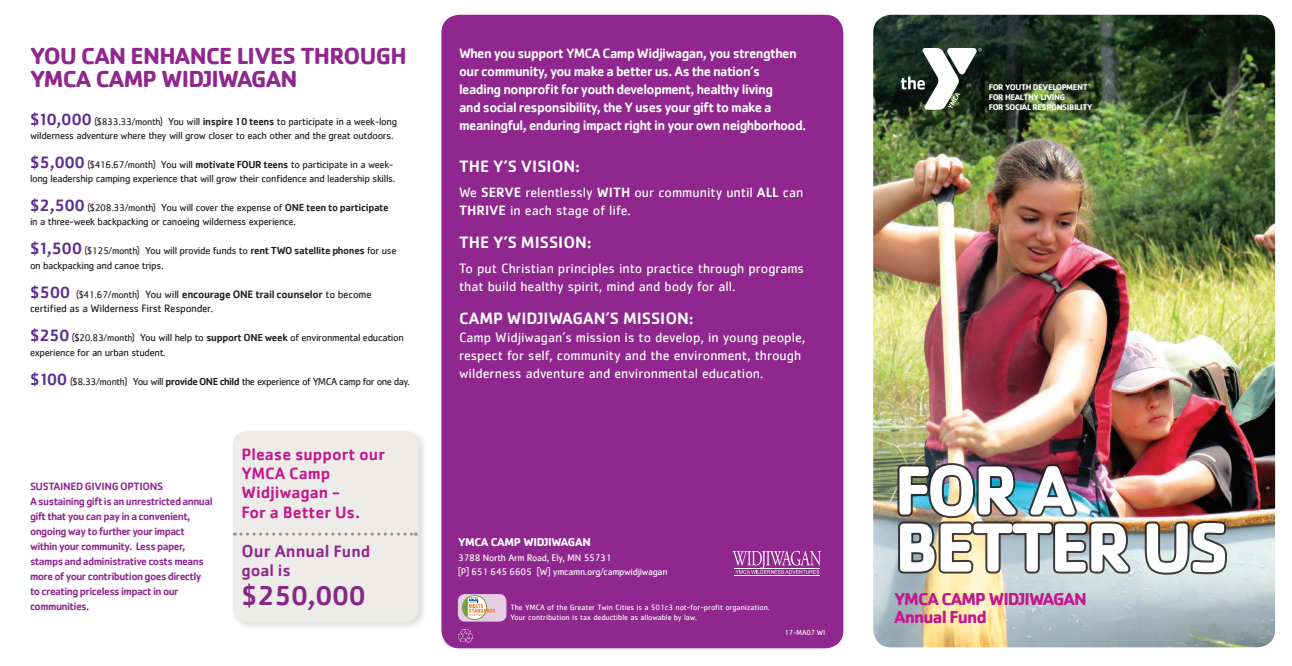
<style>
.page{position:relative;width:1292px;height:666px;background:#fff}
.page>*{position:absolute;margin:0;border:0;box-sizing:border-box;transform-origin:0 0}
.t1{font:700 72px/57px "Cachet";letter-spacing:-.05em;color:#fff}
.t2{font:500 28.3px "Cachet";letter-spacing:-.03em;color:#872785}
.t3{font:700 24px/23.2px "Cachet";letter-spacing:-.03em;color:#90278e}
.t4{font:700 17.9px/17.7px "Cachet";letter-spacing:-.05em;color:#c5168c}
.t5{font:500 17.7px "Cachet";color:#90278e}
.t6{font:500 17px "Cachet";color:#fff}
.t7{font:500 17px/19.5px "Cachet";color:#c5168c}
.t8{font:500 17px "Cachet";color:#90278e}
.t9{font:14px/18px "Cachet";color:#fff}
.t10{font:500 14px/18px "Cachet";letter-spacing:-.04em;color:#fff}
.t11{font:700 11.8px "Cachet";letter-spacing:-.025em;color:#fff}
.t12{font:500 11px/15px "Cachet";letter-spacing:-.05em;color:#90268f}
.t13{font:11px/14.5px "Cachet";letter-spacing:-.025em;color:#231f20}
.t14{font:10.5px/14.5px "Cachet";letter-spacing:-.03em;color:#231f20}
.t15{font:10.5px "Cachet";letter-spacing:-.05em;color:#231f20}
.t16{font:9.8px/13.1px "Cachet";letter-spacing:-.025em;color:#fff}
.t17{font:700 8.5px/10.2px "Cachet";letter-spacing:-.04em;color:#fff}
.t18{font:8px/10px "Cachet";color:#fff}
.t19{font:7.6px "Cachet";letter-spacing:-.025em;color:#fff}
.t20{font:700 1.9px "Cachet";color:#fff}
.s1{font-weight:500;font-size:17px;color:#5b2e91}
.s2{font-size:10px}
.s3{font-weight:500}
.s4{font-size:17px}
</style>
<div class="page">
<div style="left:441px;top:15px;width:402px;height:633px;background:#90278e;border-radius:18px"></div>
<div style="left:458px;top:594px;width:48px;height:28px;background:#e5cde4;border-radius:7px"></div>
<div style="left:462px;top:595px;width:24px;height:25px;background:#adb68e;border-radius:50%"></div>
<div style="left:462px;top:595px;width:25px;height:25px;border:1px solid #78a03d;border-radius:50%"></div>
<svg style="left:462px;top:597px;width:33px;height:21px"></svg>
<hr style="left:734px;top:575px;width:86px;height:1px;background:#fff">
<svg style="left:732px;top:551px;width:89px;height:23px"></svg>
<img style="left:873px;top:15px;width:402px;height:632px">
<svg style="left:901px;top:48px;width:80px;height:62px"></svg>
<img style="left:894px;top:461px;width:238px;height:116px">
<img style="left:1141px;top:518px;width:88px;height:59px">
<div style="left:230px;top:428px;width:197px;height:203px;background:#231f20;opacity:.75"></div>
<div style="left:233px;top:431px;width:185px;height:191px;background:#edece9;border-radius:14px"></div>
<svg style="left:459px;top:629px;width:13px;height:13px"></svg>
<h3 class="t3" style="left:30px;top:43px;width:378px">YOU CAN ENHANCE LIVES THROUGH<br>YMCA CAMP WIDJIWAGAN</h3>
<p class="t14" style="left:30px;top:115px;width:368px;line-height:14px"><span class="s1">$10,000</span> <span class="s2">($833.33/month)</span> You will <span class="s3">inspire 10 teens</span> to participate in a week-long wilderness adventure where they will grow closer to each other and the great outdoors.</p>
<p class="t14" style="left:30px;top:157px;width:367px"><span class="s1">$5,000</span> <span class="s2">($416.67/month)</span> You will <span class="s3">motivate FOUR teens</span> to participate in a week&shy;long leadership camping experience that will grow their confidence and leadership skills.</p>
<p class="t14" style="left:30px;top:200px;width:360px"><span class="s1">$2,500</span> <span class="s2">($208.33/month)</span> You will cover the expense of <span class="s3">ONE teen to participate </span>in a three-week backpacking or canoeing wilderness experience.</p>
<p class="t14" style="left:30px;top:243px;width:368px"><span class="s1">$1,500</span> <span class="s2">($125/month)</span> You will provide funds to <span class="s3">rent TWO satellite phones</span> for use on backpacking and canoe trips.</p>
<p class="t13" style="left:30px;top:287px;width:343px"><span class="s1">$500</span> <span class="s2">($41.67/month)</span> You will <span class="s3">encourage ONE trail counselor</span> to become certified as a Wilderness First Responder.</p>
<p class="t14" style="left:30px;top:330px;width:375px"><span class="s1">$250</span> <span class="s2">($20.83/month)</span> You will help to <span class="s3">support ONE week</span> of environmental education experience for an urban student.</p>
<p class="t15" style="left:30px;top:375px;width:381px"><span class="s1">$100</span> <span class="s2">($8.33/month)</span> You will <span class="s3">provide ONE child</span> the experience of YMCA camp for one day.</p>
<p class="t12" style="left:30px;top:478px;width:184px">SUSTAINED GIVING OPTIONS<br>A sustaining gift is an unrestricted annual gift that you can pay in a convenient, ongoing way to further your impact within your community. Less paper, stamps and administrative costs means more of your contribution goes directly to creating priceless impact in our communities.</p>
<h3 class="t7" style="left:241px;top:444px;width:145px">Please support our<br>YMCA Camp<br>Widjiwagan -<br>For a Better Us.</h3>
<h3 class="t5" style="left:241px;top:540px;width:130px">Our Annual <span class="s4">Fund</span></h3>
<h3 class="t8" style="left:241px;top:560px;width:51px">goal is</h3>
<h2 class="t2" style="left:241px;top:578px;width:126px">$250,000</h2>
<p class="t10" style="left:459px;top:44px;width:349px">When you support YMCA Camp Widjiwagan, you strengthen our community, you make a better us. As the nation’s<br>leading nonprofit for youth development, healthy living<br>and social responsibility, the Y uses your gift to make a meaningful, enduring impact right in your own neighborhood.</p>
<h3 class="t6" style="left:459px;top:156px;width:123px">THE Y’S VISION:</h3>
<h3 class="t9" style="left:459px;top:183px;width:346px">We <span class="s3">SERVE</span> relentlessly <span class="s3">WITH</span> our community until <span class="s3">ALL</span> can<br><span class="s3">THRIVE</span> in each stage of life.</h3>
<h3 class="t6" style="left:459px;top:232px;width:134px">THE Y’S MISSION:</h3>
<h3 class="t9" style="left:459px;top:259px;width:346px">To put Christian principles into practice through programs that build healthy spirit, mind and body for all.</h3>
<h3 class="t6" style="left:459px;top:308px;width:236px">CAMP WIDJIWAGAN’S MISSION:</h3>
<h3 class="t9" style="left:459px;top:328px;width:348px">Camp Widjiwagan’s mission is to develop, in young people, respect for self, community and the environment, through wilderness adventure and environmental education.</h3>
<p class="t11" style="left:458px;top:535px;width:134px">YMCA CAMP WIDJIWAGAN</p>
<p class="t16" style="left:458px;top:551px;width:211px">3788 North Arm Road, Ely, MN 55731<br>[P] 651 645 6605 [W] ymcamn.org/campwidjiwagan</p>
<p class="t18" style="left:510px;top:602px;width:261px">The YMCA of the Greater Twin Cities is a 501c3 not-for-profit organization.<br>Your contribution is tax deductible as allowable by law.</p>
<p class="t19" style="left:784px;top:628px;width:42px">17-MA07 WI</p>
<p class="t17" style="left:988px;top:81px;width:101px">FOR YOUTH DEVELOPMENT</p>
<p class="t20" style="left:1088px;top:83px;width:3px">®</p>
<p class="t17" style="left:988px;top:91px;width:105px">FOR HEALTHY LIVING<br>FOR SOCIAL RESPONSIBILITY</p>
<h1 class="t1" style="left:894px;top:459px;width:336px">FOR A<br>BETTER US</h1>
<h3 class="t4" style="left:894px;top:590px;width:194px">YMCA CAMP WIDJIWAGAN<br>Annual Fund</h3>
</div>
